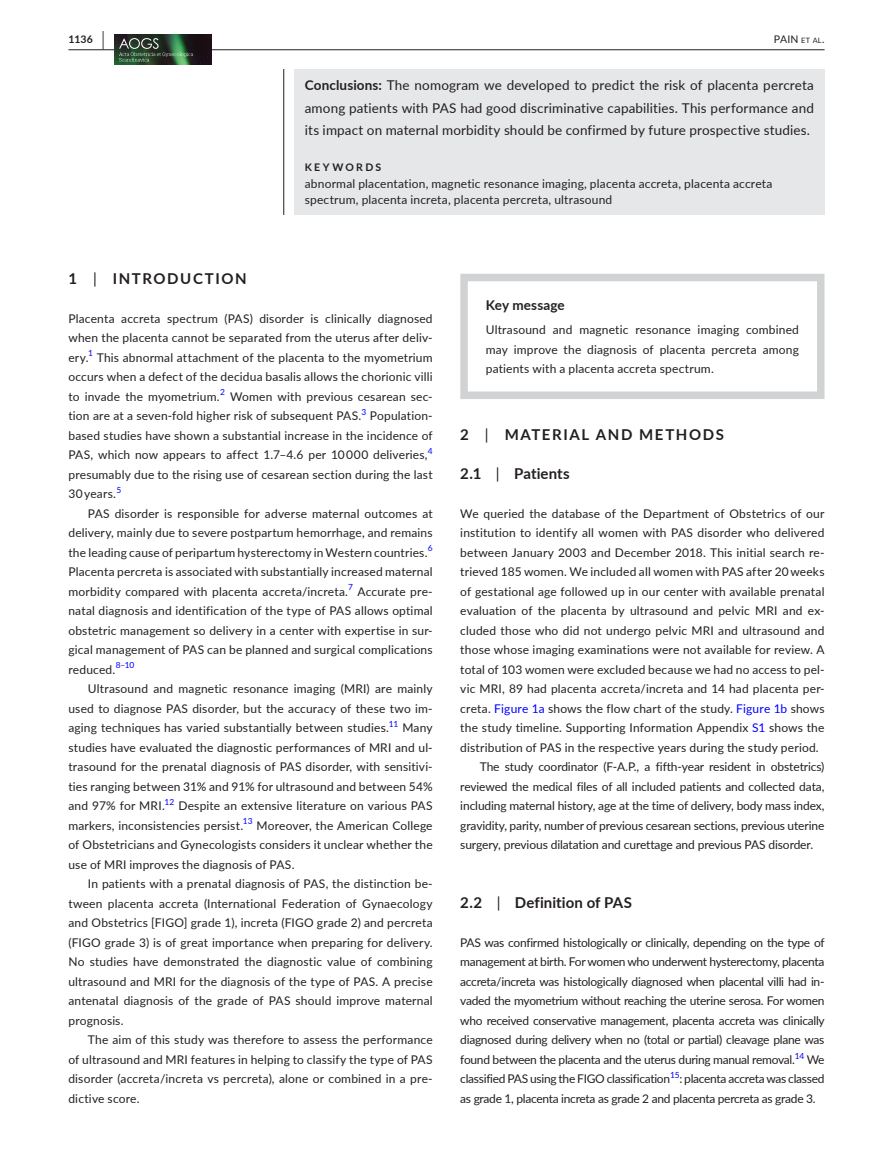
<style>
.page{position:relative;width:893px;height:1174px;background:#fff}
.page>*{position:absolute;margin:0;border:0;box-sizing:border-box;transform-origin:0 0}
.t1{font:700 15px "Lato";letter-spacing:.1em;color:#231f20}
.t2{font:700 15px "Lato";letter-spacing:.005em;color:#231f20}
.t3{font:13.5px/22.5px "Lato";letter-spacing:.01em;color:#231f20;text-align:justify}
.t4{font:700 13.5px "Lato";letter-spacing:.01em;color:#231f20}
.t5{font:12px/19.5px "Lato";letter-spacing:.015em;color:#231f20;text-align:justify}
.t6{font:12px "Lato";letter-spacing:-.01em;color:#231f20}
.t7{font:700 10.5px "Lato";letter-spacing:.215em;color:#231f20}
.t8{font:10.5px "Lato";color:#231f20}
.t9{font:8.4px "Lato";letter-spacing:-.005em;color:#00f}
.s1{font-size:19.5px}
.s2{font-size:7.35px}
.s3{font-weight:700}
.s4{font-weight:400}
.s5{color:#00f}
</style>
<div class="page">
<hr style="left:68px;top:49px;width:756px;height:1px;background:#231f20">
<img style="left:114px;top:35px;width:97px;height:30px">
<svg style="left:119px;top:38px;width:74px;height:24px;background:#3f5943"></svg>
<div style="left:294px;top:69px;width:530px;height:146px;background:#e6e7e9"></div>
<hr style="left:283px;top:69px;width:1px;height:146px;background:#231f20">
<div style="left:460px;top:274px;width:364px;height:125px;border:8px solid #d1d2d4"></div>
<p class="t7" style="left:68px;top:31px;width:37px">1136 <span class="s1">|</span></p>
<p class="t8" style="left:774px;top:31px;width:52px">PAIN <span class="s2">et al</span>.</p>
<p class="t3" style="left:305px;top:74px;width:511px"><span class="s3">Conclusions:</span> The nomogram we developed to predict the risk of placenta percreta among patients with PAS had good discriminative capabilities. This performance and its impact on maternal morbidity should be confirmed by future prospective studies.</p>
<p class="t7" style="left:305px;top:160px;width:78px">KEYWORDS</p>
<p class="t5" style="left:305px;top:175px;width:469px;line-height:16.5px">abnormal placentation, magnetic resonance imaging, placenta accreta, placenta accreta spectrum, placenta increta, placenta percreta, ultrasound</p>
<p class="t1" style="left:68px;top:267px;width:180px">1 <span class="s4">|</span> INTRODUCTION</p>
<p class="t5" style="left:68px;top:308px;width:366px">Placenta accreta spectrum (PAS) disorder is clinically diagnosed when the placenta cannot be separated from the uterus after deliv&shy;ery.<sup>1</sup> This abnormal attachment of the placenta to the myometrium occurs when a defect of the decidua basalis allows the chorionic villi to invade the myometrium.<sup>2</sup> Women with previous cesarean sec&shy;tion are at a seven-fold higher risk of subsequent PAS.<sup>3</sup> Population&shy;based studies have shown a substantial increase in the incidence of PAS, which now appears to affect 1.7–4.6 per 10 000 deliveries,</p>
<p class="t9" style="left:428px;top:445px;width:6px">4</p>
<p class="t5" style="left:68px;top:464px;width:366px">presumably due to the rising use of cesarean section during the last<br>30 years.</p>
<p class="t9" style="left:116px;top:484px;width:6px">5</p>
<p class="t5" style="left:68px;top:503px;width:366px;text-indent:20px">PAS disorder is responsible for adverse maternal outcomes at delivery, mainly due to severe postpartum hemorrhage, and remains the leading cause of peripartum hysterectomy in Western countries.</p>
<p class="t9" style="left:428px;top:542px;width:6px">6</p>
<p class="t5" style="left:68px;top:561px;width:366px">Placenta percreta is associated with substantially increased maternal morbidity compared with placenta accreta/increta.</p>
<p class="t9" style="left:348px;top:581px;width:6px">7</p>
<p class="t5" style="left:68px;top:581px;width:366px;text-indent:289px">Accurate pre&shy;natal diagnosis and identification of the type of PAS allows optimal obstetric management so delivery in a center with expertise in sur&shy;gical management of PAS can be planned and surgical complications reduced.</p>
<p class="t9" style="left:116px;top:659px;width:20px">8–10</p>
<p class="t5" style="left:68px;top:678px;width:366px;text-indent:20px">Ultrasound and magnetic resonance imaging (MRI) are mainly used to diagnose PAS disorder, but the accuracy of these two im&shy;aging techniques has varied substantially between studies.</p>
<p class="t9" style="left:389px;top:718px;width:11px">11</p>
<p class="t5" style="left:68px;top:717px;width:366px;text-indent:334px">Many studies have evaluated the diagnostic performances of MRI and ul&shy;trasound for the prenatal diagnosis of PAS disorder, with sensitivi&shy;ties ranging between 31% and 91% for ultrasound and between 54% and 97% for MRI.</p>
<p class="t9" style="left:165px;top:796px;width:11px">12</p>
<p class="t5" style="left:68px;top:795px;width:366px;text-indent:110px">Despite an extensive literature on various PAS markers, inconsistencies persist.</p>
<p class="t9" style="left:243px;top:815px;width:11px">13</p>
<p class="t5" style="left:68px;top:815px;width:366px;text-indent:188px">Moreover, the American College of Obstetricians and Gynecologists considers it unclear whether the use of MRI improves the diagnosis of PAS.</p>
<p class="t5" style="left:68px;top:873px;width:366px;text-indent:20px">In patients with a prenatal diagnosis of PAS, the distinction be&shy;tween placenta accreta (International Federation of Gynaecology and Obstetrics [FIGO] grade 1), increta (FIGO grade 2) and percreta (FIGO grade 3) is of great importance when preparing for delivery.<br>No studies have demonstrated the diagnostic value of combining ultrasound and MRI for the diagnosis of the type of PAS. A precise antenatal diagnosis of the grade of PAS should improve maternal prognosis.</p>
<p class="t5" style="left:68px;top:1029px;width:366px;text-indent:20px">The aim of this study was therefore to assess the performance of ultrasound and MRI features in helping to classify the type of PAS disorder (accreta/increta vs percreta), alone or combined in a pre&shy;dictive score.</p>
<p class="t4" style="left:486px;top:295px;width:81px">Key message</p>
<p class="t5" style="left:486px;top:319px;width:315px">Ultrasound and magnetic resonance imaging combined may improve the diagnosis of placenta percreta among patients with a placenta accreta spectrum.</p>
<p class="t1" style="left:460px;top:423px;width:265px">2 <span class="s4">|</span> MATERIAL AND METHODS</p>
<p class="t2" style="left:460px;top:462px;width:111px">2.1 <span class="s4">|</span> Patients</p>
<p class="t5" style="left:460px;top:503px;width:366px">We queried the database of the Department of Obstetrics of our</p>
<p class="t5" style="left:460px;top:522px;width:366px">institution to identify all women with PAS disorder who delivered</p>
<p class="t5" style="left:460px;top:542px;width:366px">between January 2003 and December 2018. This initial search re-</p>
<p class="t5" style="left:460px;top:561px;width:366px">trieved 185 women. We included all women with PAS after 20 weeks</p>
<p class="t5" style="left:460px;top:581px;width:366px">of gestational age followed up in our center with available prenatal</p>
<p class="t5" style="left:460px;top:600px;width:366px">evaluation of the placenta by ultrasound and pelvic MRI and ex-</p>
<p class="t5" style="left:460px;top:620px;width:366px">cluded those who did not undergo pelvic MRI and ultrasound and</p>
<p class="t5" style="left:460px;top:639px;width:366px">those whose imaging examinations were not available for review. A</p>
<p class="t5" style="left:460px;top:659px;width:366px">total of 103 women were excluded because we had no access to pel-</p>
<p class="t5" style="left:460px;top:678px;width:366px">vic MRI, 89 had placenta accreta/increta and 14 had placenta per-</p>
<p class="t5" style="left:460px;top:698px;width:366px">creta. <span class="s5">Figure 1a</span> shows the flow chart of the study. <span class="s5">Figure 1b</span> shows</p>
<p class="t5" style="left:460px;top:717px;width:366px">the study timeline. Supporting Information Appendix <span class="s5">S1</span> shows the</p>
<p class="t5" style="left:460px;top:737px;width:360px">distribution of PAS in the respective years during the study period.</p>
<p class="t6" style="left:480px;top:758px;width:346px">The study coordinator (F-A.P., a fifth-year resident in obstetrics)</p>
<p class="t6" style="left:460px;top:778px;width:366px">reviewed the medical files of all included patients and collected data,</p>
<p class="t6" style="left:460px;top:797px;width:366px">including maternal history, age at the time of delivery, body mass index,</p>
<p class="t6" style="left:460px;top:817px;width:366px">gravidity, parity, number of previous cesarean sections, previous uterine</p>
<p class="t6" style="left:460px;top:836px;width:354px">surgery, previous dilatation and curettage and previous PAS disorder.</p>
<p class="t2" style="left:460px;top:891px;width:173px">2.2 <span class="s4">|</span> Definition of PAS</p>
<p class="t5" style="left:460px;top:932px;width:366px">PAS was confirmed histologically or clinically, depending on the type of management at birth. For women who underwent hysterectomy, placenta accreta/increta was histologically diagnosed when placental villi had in&shy;vaded the myometrium without reaching the uterine serosa. For women who received conservative management, placenta accreta was clinically diagnosed during delivery when no (total or partial) cleavage plane was found between the placenta and the uterus during manual removal.<sup>14</sup> We classified PAS using the FIGO classification<sup>15</sup>: placenta accreta was classed as grade 1, placenta increta as grade 2 and placenta percreta as grade 3.</p>
</div>
